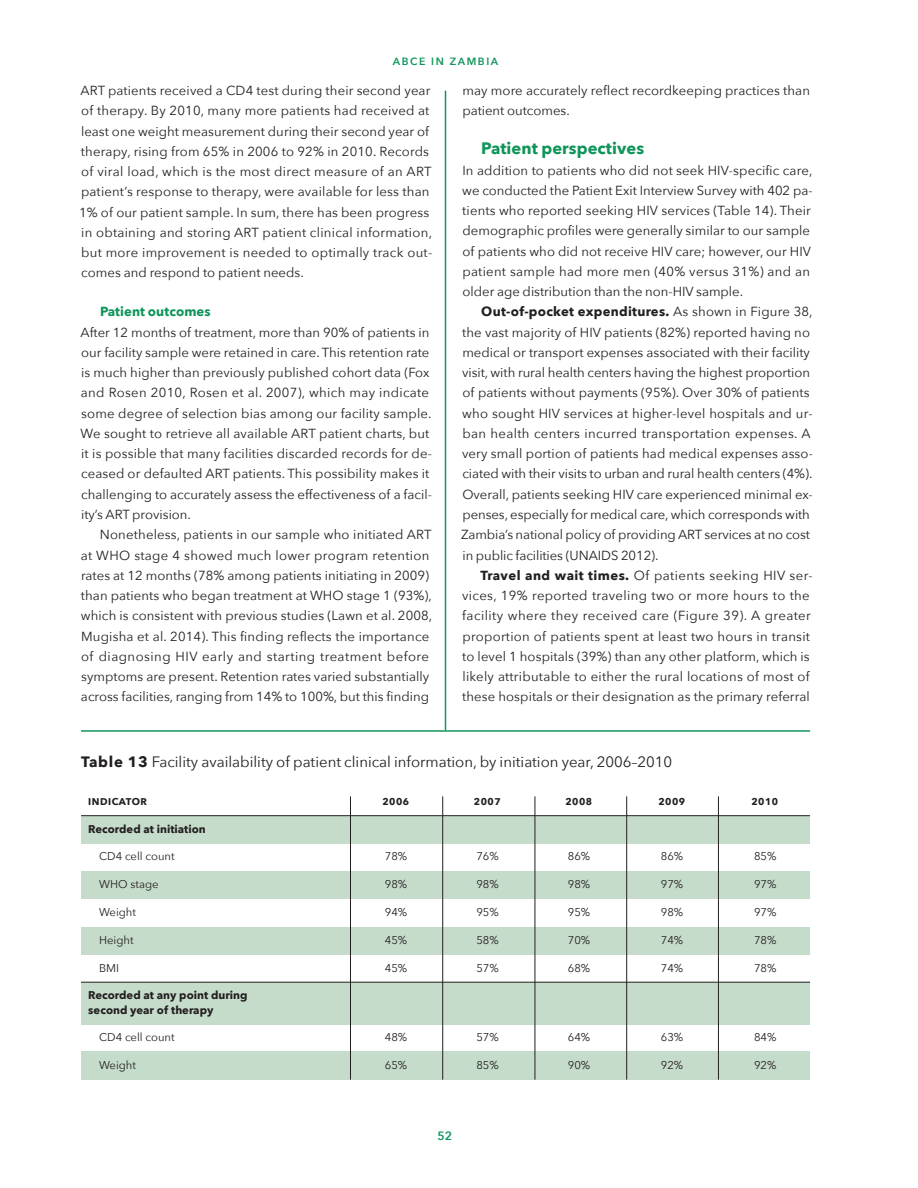
<style>
.page{position:relative;width:918px;height:1188px;background:#fff}
.page>*{position:absolute;margin:0;border:0;box-sizing:border-box;transform-origin:0 0}
.t1{font:700 16.5px "Avenir Next";letter-spacing:.005em;color:#0f9559}
.t2{font:15px "Avenir Next";color:#231f20}
.t3{font:13.2px/20.2px "Avenir Next";letter-spacing:.01em;color:#231f20}
.t4{font:700 13.2px "Avenir Next";letter-spacing:.005em;color:#0f9559}
.t5{font:600 12px "Avenir Next";color:#0f9559}
.t6{font:11.25px "Avenir Next";color:#231f20}
.t7{font:700 11.25px/14.2px "Avenir Next";color:#231f20}
.t8{font:600 10.5px "Avenir Next";letter-spacing:.15em;color:#0f9559}
.t9{font:700 9.75px "Avenir Next";letter-spacing:.05em;color:#231f20}
.s1{font-weight:700}
</style>
<div class="page">
<hr style="left:445px;top:91px;width:1px;height:639px;background:#0f9559">
<div style="left:81px;top:816px;width:729px;height:27px;background:#c6dccb"></div>
<div style="left:81px;top:871px;width:729px;height:28px;background:#c6dccb"></div>
<div style="left:81px;top:927px;width:729px;height:27px;background:#c6dccb"></div>
<div style="left:81px;top:982px;width:729px;height:42px;background:#c6dccb"></div>
<div style="left:81px;top:1052px;width:729px;height:28px;background:#c6dccb"></div>
<hr style="left:81px;top:815px;width:729px;height:1px;background:#231f20">
<hr style="left:81px;top:982px;width:729px;height:1px;background:#231f20">
<hr style="left:535px;top:796px;width:1px;height:284px;background:#231f20">
<hr style="left:442px;top:796px;width:1px;height:284px;background:#231f20">
<hr style="left:350px;top:796px;width:1px;height:284px;background:#231f20">
<hr style="left:626px;top:796px;width:1px;height:284px;background:#231f20">
<hr style="left:718px;top:796px;width:1px;height:284px;background:#231f20">
<hr style="left:81px;top:730px;width:729px;height:2px;background:#0f9559">
<p class="t8" style="left:393px;top:54px;width:107px">ABCE IN ZAMBIA</p>
<p class="t3" style="left:79px;top:81px;width:355px">ART patients received a CD4 test during their second year of therapy. By 2010, many more patients had received at least one weight measurement during their second year of therapy, rising from 65% in 2006 to 92% in 2010. Records of viral load, which is the most direct measure of an ART patient’s response to therapy, were available for less than 1% of our patient sample. In sum, there has been progress in obtaining and storing ART patient clinical information, but more improvement is needed to optimally track out&shy;comes and respond to patient needs.</p>
<p class="t4" style="left:100px;top:304px;width:112px">Patient outcomes</p>
<p class="t3" style="left:80px;top:322px;width:353px">After 12 months of treatment, more than 90% of patients in our facility sample were retained in care. This retention rate is much higher than previously published cohort data (Fox and Rosen 2010, Rosen et al. 2007), which may indicate some degree of selection bias among our facility sample.<br>We sought to retrieve all available ART patient charts, but it is possible that many facilities discarded records for de&shy;ceased or defaulted ART patients. This possibility makes it challenging to accurately assess the effectiveness of a facil&shy;ity’s ART provision.</p>
<p class="t3" style="left:81px;top:525px;width:353px;text-indent:19px">Nonetheless, patients in our sample who initiated ART at WHO stage 4 showed much lower program retention rates at 12 months (78% among patients initiating in 2009) than patients who began treatment at WHO stage 1 (93%), which is consistent with previous studies (Lawn et al. 2008, Mugisha et al. 2014). This finding reflects the importance of diagnosing HIV early and starting treatment before symptoms are present. Retention rates varied substantially across facilities, ranging from 14% to 100%, but this finding</p>
<p class="t3" style="left:462px;top:81px;width:349px">may more accurately reflect recordkeeping practices than patient outcomes.</p>
<p class="t1" style="left:481px;top:139px;width:165px">Patient perspectives</p>
<p class="t3" style="left:462px;top:160px;width:352px">In addition to patients who did not seek HIV-specific care, we conducted the Patient Exit Interview Survey with 402 pa&shy;tients who reported seeking HIV services (Table 14). Their demographic profiles were generally similar to our sample of patients who did not receive HIV care; however, our HIV patient sample had more men (40% versus 31%) and an older age distribution than the non-HIV sample.</p>
<p class="t3" style="left:461px;top:302px;width:353px;text-indent:20px"><span class="s1">Out-of-pocket expenditures.</span> As shown in Figure 38, the vast majority of HIV patients (82%) reported having no medical or transport expenses associated with their facility visit, with rural health centers having the highest proportion of patients without payments (95%). Over 30% of patients who sought HIV services at higher-level hospitals and ur&shy;ban health centers incurred transportation expenses. A very small portion of patients had medical expenses asso&shy;ciated with their visits to urban and rural health centers (4%).<br>Overall, patients seeking HIV care experienced minimal ex&shy;penses, especially for medical care, which corresponds with Zambia’s national policy of providing ART services at no cost in public facilities (UNAIDS 2012).</p>
<p class="t3" style="left:462px;top:565px;width:352px;text-indent:18px"><span class="s1">Travel and wait times.</span> Of patients seeking HIV ser&shy;vices, 19% reported traveling two or more hours to the facility where they received care (Figure 39). A greater proportion of patients spent at least two hours in transit to level 1 hospitals (39%) than any other platform, which is likely attributable to either the rural locations of most of these hospitals or their designation as the primary referral</p>
<p class="t2" style="left:81px;top:753px;width:593px"><span class="s1">Table 13</span> Facility availability of patient clinical information, by initiation year, 2006–2010</p>
<p class="t9" style="left:88px;top:796px;width:12px">Indicator</p>
<p class="t9" style="left:382px;top:796px;width:28px">2006</p>
<p class="t9" style="left:474px;top:796px;width:28px">2007</p>
<p class="t9" style="left:566px;top:796px;width:28px">2008</p>
<p class="t9" style="left:658px;top:796px;width:28px">2009</p>
<p class="t9" style="left:752px;top:796px;width:28px">2010</p>
<p class="t7" style="left:88px;top:822px;width:119px">Recorded at initiation</p>
<p class="t6" style="left:99px;top:850px;width:77px">CD4 cell count</p>
<p class="t6" style="left:385px;top:850px;width:24px">78%</p>
<p class="t6" style="left:476px;top:850px;width:24px">76%</p>
<p class="t6" style="left:568px;top:850px;width:24px">86%</p>
<p class="t6" style="left:661px;top:850px;width:24px">86%</p>
<p class="t6" style="left:754px;top:850px;width:24px">85%</p>
<p class="t6" style="left:99px;top:878px;width:61px">WHO stage</p>
<p class="t6" style="left:385px;top:878px;width:24px">98%</p>
<p class="t6" style="left:476px;top:878px;width:24px">98%</p>
<p class="t6" style="left:568px;top:878px;width:24px">98%</p>
<p class="t6" style="left:661px;top:878px;width:24px">97%</p>
<p class="t6" style="left:754px;top:878px;width:24px">97%</p>
<p class="t6" style="left:99px;top:905px;width:39px">Weight</p>
<p class="t6" style="left:385px;top:905px;width:24px">94%</p>
<p class="t6" style="left:476px;top:905px;width:24px">95%</p>
<p class="t6" style="left:568px;top:905px;width:24px">95%</p>
<p class="t6" style="left:661px;top:905px;width:24px">98%</p>
<p class="t6" style="left:754px;top:905px;width:24px">97%</p>
<p class="t6" style="left:99px;top:933px;width:36px">Height</p>
<p class="t6" style="left:385px;top:933px;width:24px">45%</p>
<p class="t6" style="left:476px;top:933px;width:24px">58%</p>
<p class="t6" style="left:568px;top:933px;width:24px">70%</p>
<p class="t6" style="left:661px;top:933px;width:24px">74%</p>
<p class="t6" style="left:754px;top:933px;width:24px">78%</p>
<p class="t6" style="left:99px;top:961px;width:22px">BMI</p>
<p class="t6" style="left:385px;top:961px;width:24px">45%</p>
<p class="t6" style="left:476px;top:961px;width:24px">57%</p>
<p class="t6" style="left:568px;top:961px;width:24px">68%</p>
<p class="t6" style="left:661px;top:961px;width:24px">74%</p>
<p class="t6" style="left:754px;top:961px;width:24px">78%</p>
<p class="t7" style="left:88px;top:988px;width:161px">Recorded at any point during second year of therapy</p>
<p class="t6" style="left:99px;top:1031px;width:77px">CD4 cell count</p>
<p class="t6" style="left:385px;top:1031px;width:24px">48%</p>
<p class="t6" style="left:476px;top:1031px;width:24px">57%</p>
<p class="t6" style="left:568px;top:1031px;width:24px">64%</p>
<p class="t6" style="left:661px;top:1031px;width:24px">63%</p>
<p class="t6" style="left:754px;top:1031px;width:24px">84%</p>
<p class="t6" style="left:99px;top:1058px;width:39px">Weight</p>
<p class="t6" style="left:385px;top:1058px;width:24px">65%</p>
<p class="t6" style="left:476px;top:1058px;width:24px">85%</p>
<p class="t6" style="left:568px;top:1058px;width:24px">90%</p>
<p class="t6" style="left:661px;top:1058px;width:24px">92%</p>
<p class="t6" style="left:754px;top:1058px;width:24px">92%</p>
<p class="t5" style="left:438px;top:1129px;width:16px">52</p>
</div>
